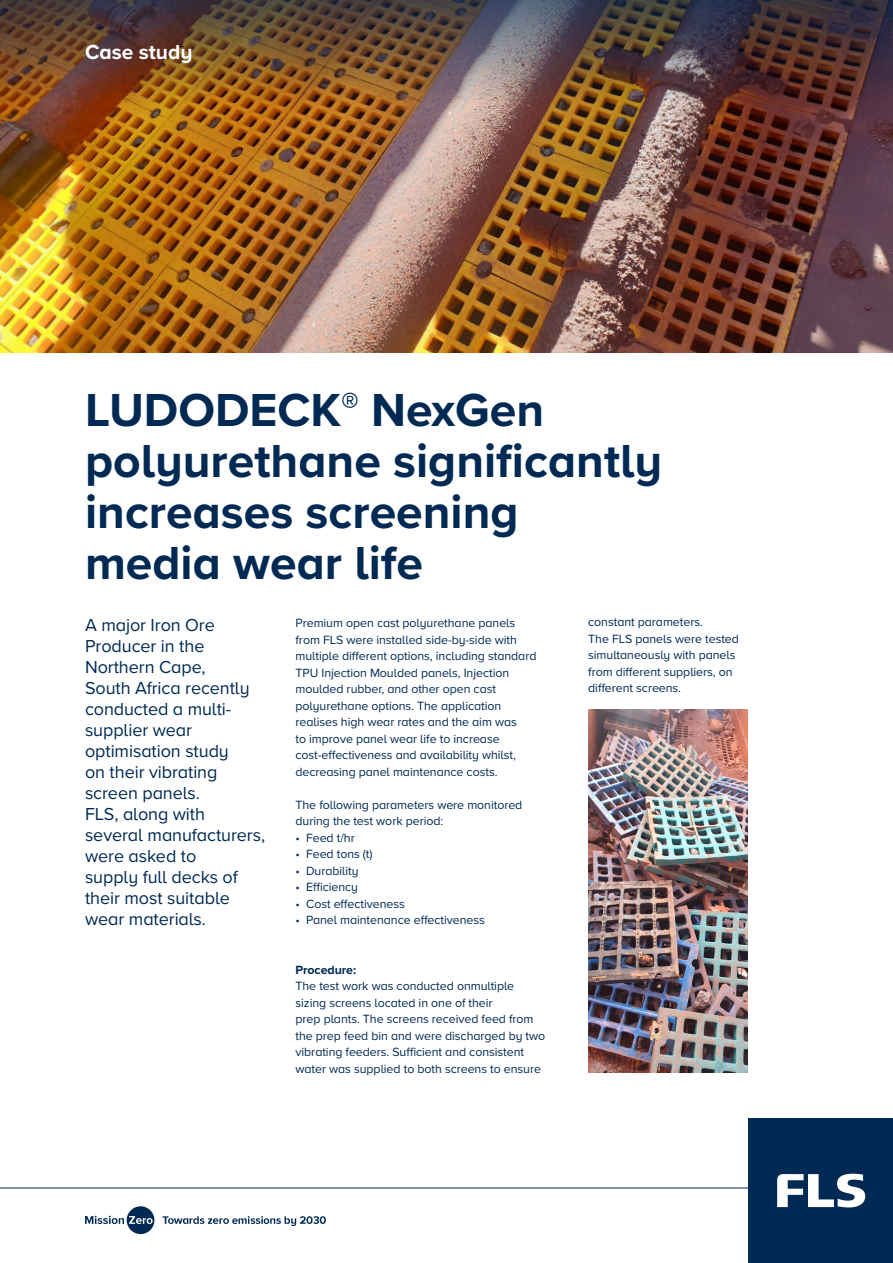
<style>
.page{position:relative;width:893px;height:1263px;background:#fff}
.page>*{position:absolute;margin:0;border:0;box-sizing:border-box;transform-origin:0 0}
.t1{font:700 48px/51px "Proxima Nova";color:#002a53}
.t2{font:700 21px "Proxima Nova";color:#fff}
.t3{font:18px/21px "Proxima Nova";letter-spacing:-.005em;color:#002a53}
.t4{font:12.3px/16.5px "Proxima Nova";letter-spacing:-.005em;color:#002a53}
.t5{font:700 12.3px "Proxima Nova";letter-spacing:-.005em;color:#002a53}
</style>
<div class="page">
<img style="left:0;top:116px;width:893px;height:237px">
<img style="left:0;top:0;width:893px;height:116px">
<svg style="left:85px;top:1206px;width:69px;height:28px"></svg>
<svg style="left:163px;top:1216px;width:163px;height:10px"></svg>
<hr style="left:0;top:1188px;width:893px;height:1px;background:#002a53">
<div style="left:748px;top:1118px;width:145px;height:145px;background:#002a53"></div>
<svg style="left:777px;top:1174px;width:88px;height:33px"></svg>
<img style="left:588px;top:710px;width:159px;height:363px">
<h2 class="t2" style="left:85px;top:36px;width:109px">Case study</h2>
<h1 class="t1" style="left:85px;top:384px;width:579px">LUDODECK<sup>®</sup> NexGen polyurethane significantly increases screening media wear life</h1>
<p class="t3" style="left:85px;top:613px;width:182px">A major Iron Ore<br>Producer in the<br>Northern Cape,<br>South Africa recently conducted a multi&shy;supplier wear optimisation study<br>on their vibrating screen panels.<br>FLS, along with several manufacturers, were asked to<br>supply full decks of their most suitable wear materials.</p>
<p class="t4" style="left:296px;top:614px;width:242px">Premium open cast polyurethane panels from FLS were installed side-by-side with multiple different options, including standard TPU Injection Moulded panels, Injection moulded rubber, and other open cast polyurethane options. The application realises high wear rates and the aim was<br>to improve panel wear life to increase cost-effectiveness and availability whilst, decreasing panel maintenance costs.</p>
<p class="t4" style="left:588px;top:613px;width:152px">constant parameters.<br>The FLS panels were tested simultaneously with panels from different suppliers, on different screens.</p>
<p class="t4" style="left:296px;top:796px;width:228px">The following parameters were monitored during the test work period:</p>
<p class="t4" style="left:296px;top:829px;width:61px">• Feed t/hr</p>
<p class="t4" style="left:296px;top:845px;width:79px">• Feed tons (t)</p>
<p class="t4" style="left:296px;top:862px;width:65px">• Durability</p>
<p class="t4" style="left:296px;top:878px;width:64px">• Efficiency</p>
<p class="t4" style="left:296px;top:895px;width:111px">• Cost effectiveness</p>
<p class="t4" style="left:296px;top:911px;width:191px">• Panel maintenance effectiveness</p>
<p class="t5" style="left:296px;top:960px;width:62px">Procedure:</p>
<p class="t4" style="left:296px;top:977px;width:251px">The test work was conducted onmultiple sizing screens located in one of their<br>prep plants. The screens received feed from the prep feed bin and were discharged by two vibrating feeders. Sufficient and consistent water was supplied to both screens to ensure</p>
</div>
